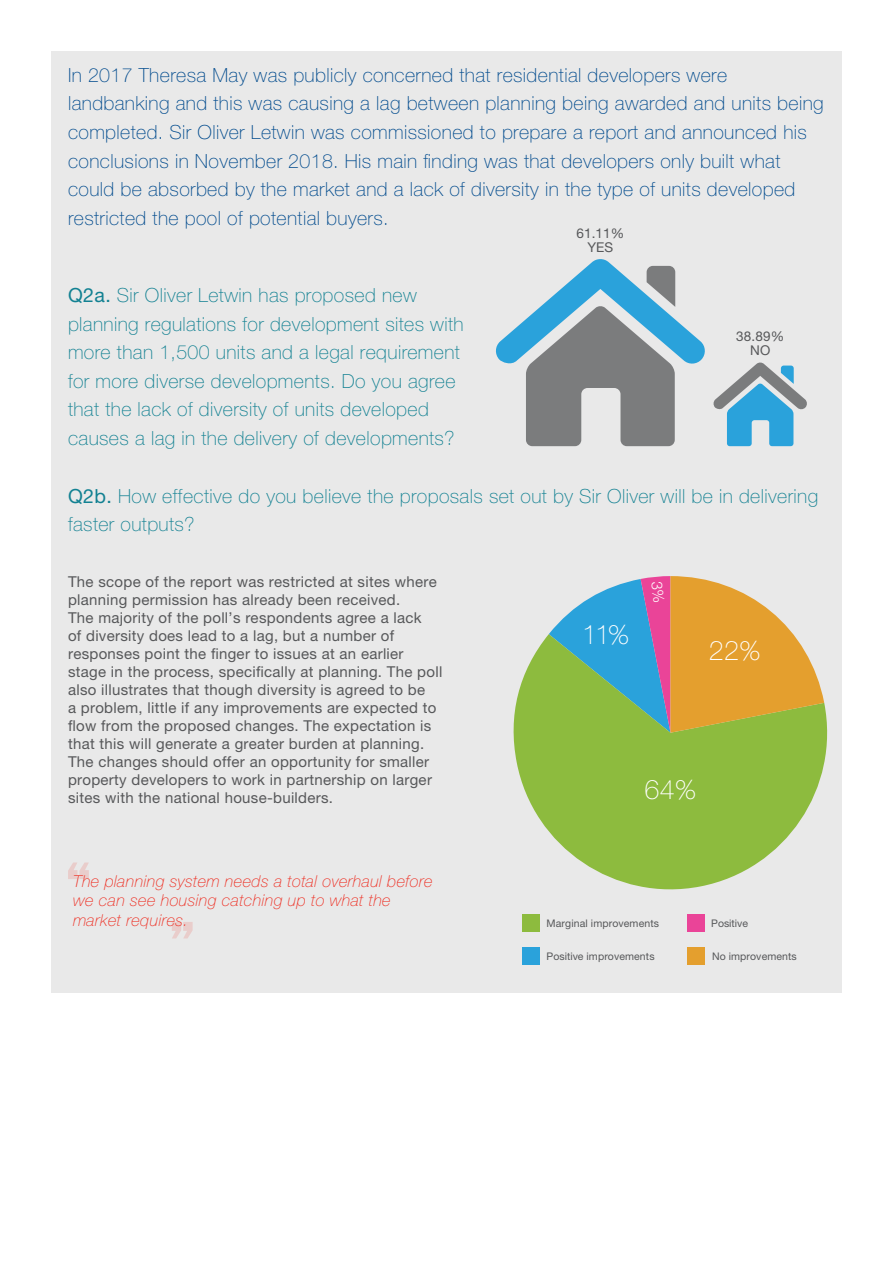
<style>
.page{position:relative;width:893px;height:1263px;background:#fff}
.page>*{position:absolute;margin:0;border:0;box-sizing:border-box;transform-origin:0 0}
.t1{font:100 27px "Helvetica Neue LT Pro";color:#fff}
.t2{font:100 19.5px/28.5px "Helvetica Neue LT Pro";letter-spacing:.02em;color:#004a8d}
.t3{font:100 19.5px/28.5px "Helvetica Neue LT Pro";letter-spacing:.02em;color:#128192}
.t4{font:italic 100 16.5px/19.5px "Helvetica Neue LT Pro";letter-spacing:.02em;color:#ee2e22}
.t5{font:15px/18px "Helvetica Neue LT Pro";letter-spacing:.02em;color:#57585a}
.t6{font:13.5px/13.5px "Helvetica Neue LT Pro";letter-spacing:.01em;color:#57585a;text-align:center}
.t7{font:10.5px "Helvetica Neue LT Pro";letter-spacing:.01em;color:#57585a}
.s1{font-weight:400}
</style>
<div class="page">
<div style="left:51px;top:51px;width:791px;height:941px;background:#e9e9e9"></div>
<div style="left:522px;top:915px;width:17px;height:17px;background:#8dbb3e"></div>
<div style="left:522px;top:947px;width:17px;height:17px;background:#2aa2db"></div>
<div style="left:688px;top:947px;width:17px;height:17px;background:#e49f2e"></div>
<div style="left:688px;top:915px;width:17px;height:17px;background:#ea4498"></div>
<svg style="left:68px;top:862px;width:21px;height:17px"></svg>
<svg style="left:172px;top:922px;width:21px;height:16px"></svg>
<svg style="left:513px;top:634px;width:315px;height:256px;fill:#8dbb3e"></svg>
<svg style="left:496px;top:259px;width:209px;height:187px"></svg>
<svg style="left:713px;top:362px;width:94px;height:84px"></svg>
<svg style="left:549px;top:576px;width:275px;height:157px"></svg>
<p class="t2" style="left:68px;top:61px;width:757px">In 2017 Theresa May was publicly concerned that residential developers were landbanking and this was causing a lag between planning being awarded and units being completed. Sir Oliver Letwin was commissioned to prepare a report and announced his conclusions in November 2018. His main finding was that developers only built what could be absorbed by the market and a lack of diversity in the type of units developed restricted the pool of potential buyers.</p>
<p class="t6" style="left:576px;top:227px;width:49px">61.11%<br>YES</p>
<p class="t3" style="left:68px;top:281px;width:397px"><span class="s1">Q2a.</span> Sir Oliver Letwin has proposed new planning regulations for development sites with more than 1,500 units and a legal requirement for more diverse developments. Do you agree that the lack of diversity of units developed causes a lag in the delivery of developments?</p>
<p class="t6" style="left:736px;top:329px;width:49px">38.89%<br>NO</p>
<h2 class="t3" style="left:68px;top:482px;width:752px"><span class="s1">Q2b.</span> How effective do you believe the proposals set out by Sir Oliver will be in delivering faster outputs?</h2>
<p class="t5" style="left:68px;top:572px;width:376px">The scope of the report was restricted at sites where planning permission has already been received.<br>The majority of the poll’s respondents agree a lack<br>of diversity does lead to a lag, but a number of responses point the finger to issues at an earlier stage in the process, specifically at planning. The poll also illustrates that though diversity is agreed to be<br>a problem, little if any improvements are expected to flow from the proposed changes. The expectation is that this will generate a greater burden at planning.<br>The changes should offer an opportunity for smaller property developers to work in partnership on larger sites with the national house-builders.</p>
<p class="t4" style="left:73px;top:871px;width:361px">The planning system needs a total overhaul before we can see housing catching up to what the market requires.</p>
<h1 class="t1" style="left:582px;top:619px;width:48px">11%</h1>
<h1 class="t1" style="left:709px;top:635px;width:53px">22%</h1>
<h1 class="t1" style="left:645px;top:774px;width:53px">64%</h1>
<p class="t7" style="left:547px;top:917px;width:114px">Marginal improvements</p>
<p class="t7" style="left:547px;top:950px;width:109px">Positive improvements</p>
<p class="t7" style="left:712px;top:950px;width:86px">No improvements</p>
<p class="t7" style="left:711px;top:917px;width:38px">Positive</p>
</div>
